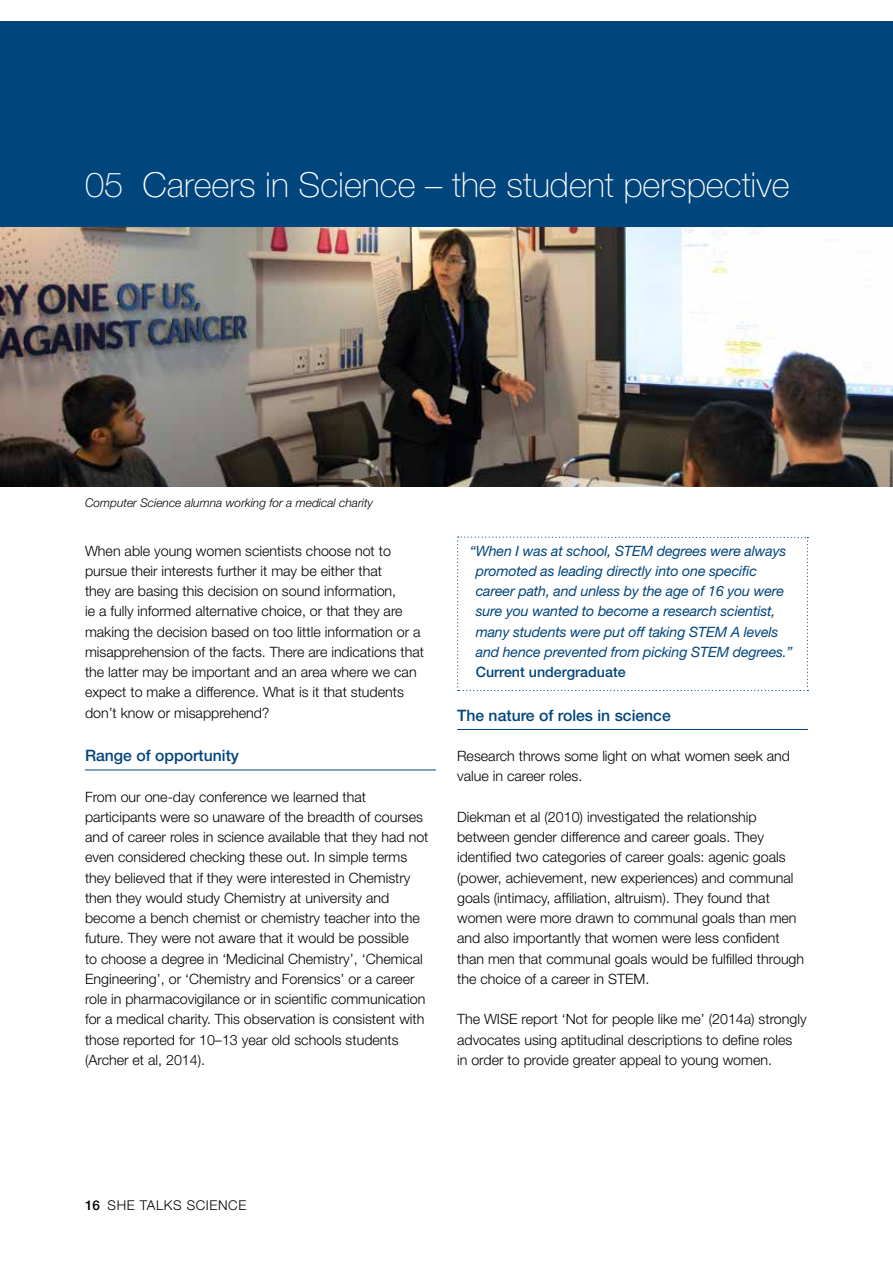
<style>
.page{position:relative;width:893px;height:1263px;background:#fff}
.page>*{position:absolute;margin:0;border:0;box-sizing:border-box;transform-origin:0 0}
.t1{font:100 34.5px "Helvetica Neue";color:#fff}
.t2{font:500 15.75px "Helvetica Neue";color:#00457c}
.t3{font:300 14.25px/20.2px "Helvetica Neue";color:#000}
.t4{font:italic 14.25px/20.2px "Helvetica Neue";letter-spacing:-.01em;color:#00457c}
.t5{font:500 14.25px "Helvetica Neue";color:#00457c}
.t6{font:300 13.5px "Helvetica Neue";letter-spacing:.045em;color:#000}
.t7{font:italic 300 12px "Helvetica Neue";color:#000}
.s1{font-weight:500}
</style>
<div class="page">
<hr style="left:85px;top:769px;width:351px;height:1px;background:#00457c">
<hr style="left:457px;top:729px;width:351px;height:1px;background:#00457c">
<div style="left:0;top:21px;width:893px;height:221px;background:#00457c"></div>
<img style="left:0;top:227px;width:893px;height:260px">
<svg style="left:457px;top:536px;width:351px;height:155px"></svg>
<h1 class="t1" style="left:85px;top:165px;width:706px">05 Careers in Science – the student perspective</h1>
<p class="t7" style="left:85px;top:496px;width:290px">Computer Science alumna working for a medical charity</p>
<p class="t3" style="left:85px;top:540px;width:340px">When able young women scientists choose not to pursue their interests further it may be either that<br>they are basing this decision on sound information,<br>ie a fully informed alternative choice, or that they are making the decision based on too little information or a misapprehension of the facts. There are indications that the latter may be important and an area where we can expect to make a difference. What is it that students don’t know or misapprehend?</p>
<p class="t2" style="left:85px;top:746px;width:156px">Range of opportunity</p>
<p class="t3" style="left:85px;top:786px;width:345px">From our one-day conference we learned that participants were so unaware of the breadth of courses and of career roles in science available that they had not even considered checking these out. In simple terms they believed that if they were interested in Chemistry then they would study Chemistry at university and become a bench chemist or chemistry teacher into the future. They were not aware that it would be possible<br>to choose a degree in ‘Medicinal Chemistry’, ‘Chemical Engineering’, or ‘Chemistry and Forensics’ or a career role in pharmacovigilance or in scientific communication for a medical charity. This observation is consistent with those reported for 10–13 year old schools students (Archer et al, 2014).</p>
<p class="t4" style="left:476px;top:540px;width:318px;text-indent:-6px">“When I was at school, STEM degrees were always promoted as leading directly into one specific career path, and unless by the age of 16 you were sure you wanted to become a research scientist, many students were put off taking STEM A levels and hence prevented from picking STEM degrees.”</p>
<p class="t5" style="left:476px;top:663px;width:151px">Current undergraduate</p>
<p class="t2" style="left:457px;top:706px;width:215px">The nature of roles in science</p>
<p class="t3" style="left:457px;top:745px;width:334px">Research throws some light on what women seek and value in career roles.</p>
<p class="t3" style="left:457px;top:806px;width:349px">Diekman et al (2010) investigated the relationship between gender difference and career goals. They identified two categories of career goals: agenic goals (power, achievement, new experiences) and communal goals (intimacy, affiliation, altruism). They found that women were more drawn to communal goals than men and also importantly that women were less confident than men that communal goals would be fulfilled through the choice of a career in STEM.</p>
<p class="t3" style="left:457px;top:1009px;width:351px">The WISE report ‘Not for people like me’ (2014a) strongly advocates using aptitudinal descriptions to define roles<br>in order to provide greater appeal to young women.</p>
<p class="t6" style="left:85px;top:1197px;width:163px"><span class="s1">16</span> SHE TALKS SCIENCE</p>
</div>
